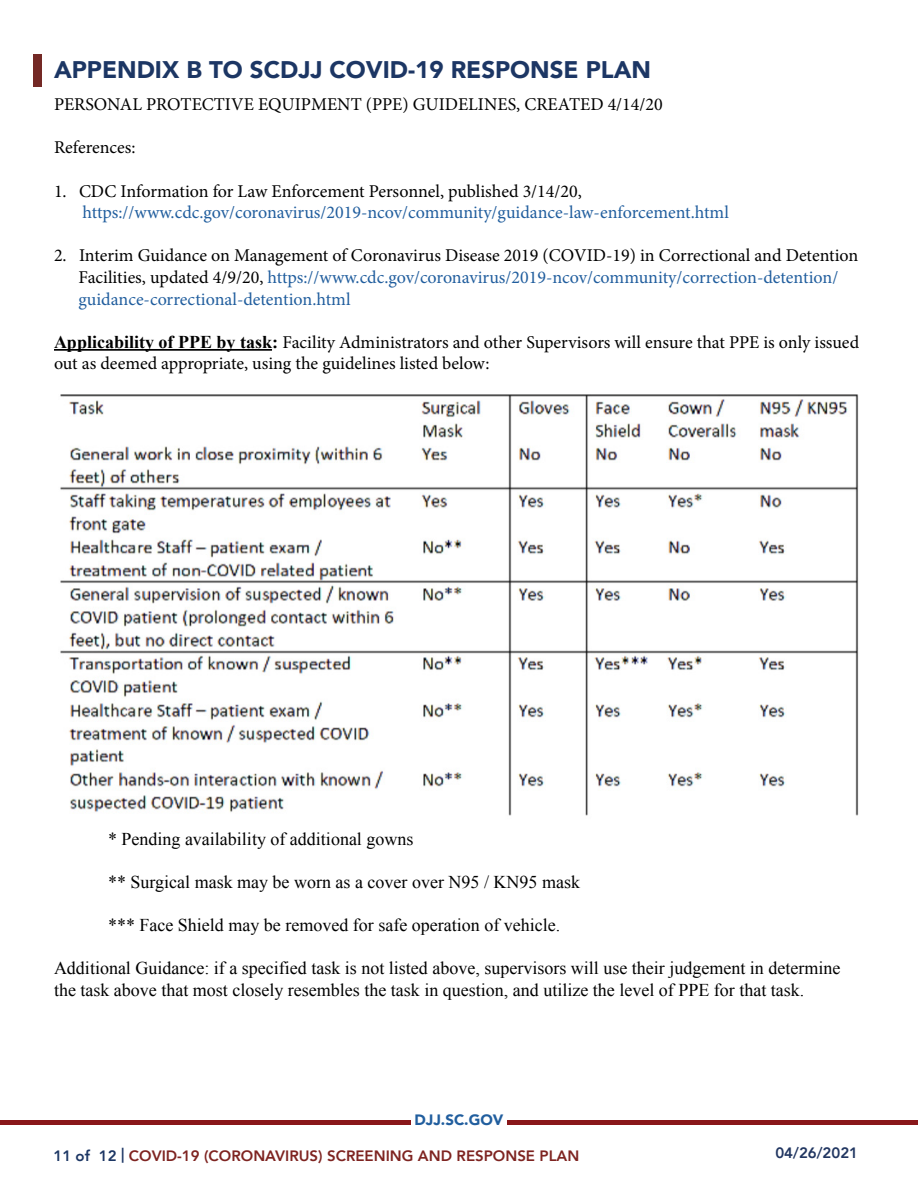
<style>
.page{position:relative;width:918px;height:1188px;background:#fff}
.page>*{position:absolute;margin:0;border:0;box-sizing:border-box;transform-origin:0 0}
.t1{font:900 24px "Avenir";color:#1c3664}
.t2{font:18px/21.6px "Minion Pro";color:#000}
.t3{font:18px/21.6px "Times New Roman";color:#000}
.t4{font:18px "Minion Pro";color:#215e9e}
.t5{font:800 15px "Avenir";color:#7e2421}
.t6{font:900 15px "Avenir";color:#215e9e}
.t7{font:800 15px "Avenir";color:#213661}
.s1{color:#215e9e}
.s2{font-family:"Times New Roman";font-weight:700}
.s3{color:#1c3664}
</style>
<div class="page">
<div style="left:0;top:1120px;width:410px;height:5px;background:#89171a"></div>
<div style="left:508px;top:1120px;width:410px;height:5px;background:#89171a"></div>
<hr style="left:54px;top:349px;width:218px;height:2px;background:#000">
<div style="left:33px;top:54px;width:9px;height:32px;background:#742925"></div>
<img style="left:60px;top:395px;width:799px;height:421px">
<h1 class="t1" style="left:54px;top:49px;width:599px">APPENDIX B TO SCDJJ COVID-19 RESPONSE PLAN</h1>
<p class="t2" style="left:54px;top:94px;width:610px">PERSONAL PROTECTIVE EQUIPMENT (PPE) GUIDELINES, CREATED 4/14/20</p>
<p class="t2" style="left:54px;top:137px;width:83px">References:</p>
<p class="t2" style="left:54px;top:180px;width:529px">1. CDC Information for Law Enforcement Personnel, published 3/14/20,</p>
<p class="t4" style="left:83px;top:200px;width:648px">https://www.cdc.gov/coronavirus/2019-ncov/community/guidance-law-enforcement.html</p>
<p class="t2" style="left:79px;top:245px;width:781px;text-indent:-25px">2. Interim Guidance on Management of Coronavirus Disease 2019 (COVID-19) in Correctional and Detention<br>Facilities, updated 4/9/20, <span class="s1">https://www.cdc.gov/coronavirus/2019-ncov/community/correction-detention/ guidance-correctional-detention.html</span></p>
<p class="t2" style="left:54px;top:331px;width:807px"><span class="s2">Applicability of PPE by task:</span> Facility Administrators and other Supervisors will ensure that PPE is only issued out as deemed appropriate, using the guidelines listed below:</p>
<p class="t3" style="left:108px;top:828px;width:307px">* Pending availability of additional gowns</p>
<p class="t3" style="left:108px;top:871px;width:474px">** Surgical mask may be worn as a cover over N95 / KN95 mask</p>
<p class="t3" style="left:108px;top:914px;width:454px">*** Face Shield may be removed for safe operation of vehicle.</p>
<p class="t3" style="left:54px;top:957px;width:788px">Additional Guidance: if a specified task is not listed above, supervisors will use their judgement in determine the task above that most closely resembles the task in question, and utilize the level of PPE for that task.</p>
<p class="t6" style="left:415px;top:1107px;width:90px">DJJ.SC.GOV</p>
<p class="t5" style="left:53px;top:1144px;width:527px"><span class="s3">11 of 12 |</span> COVID-19 (CORONAVIRUS) SCREENING AND RESPONSE PLAN</p>
<p class="t7" style="left:775px;top:1141px;width:84px">04/26/2021</p>
</div>
